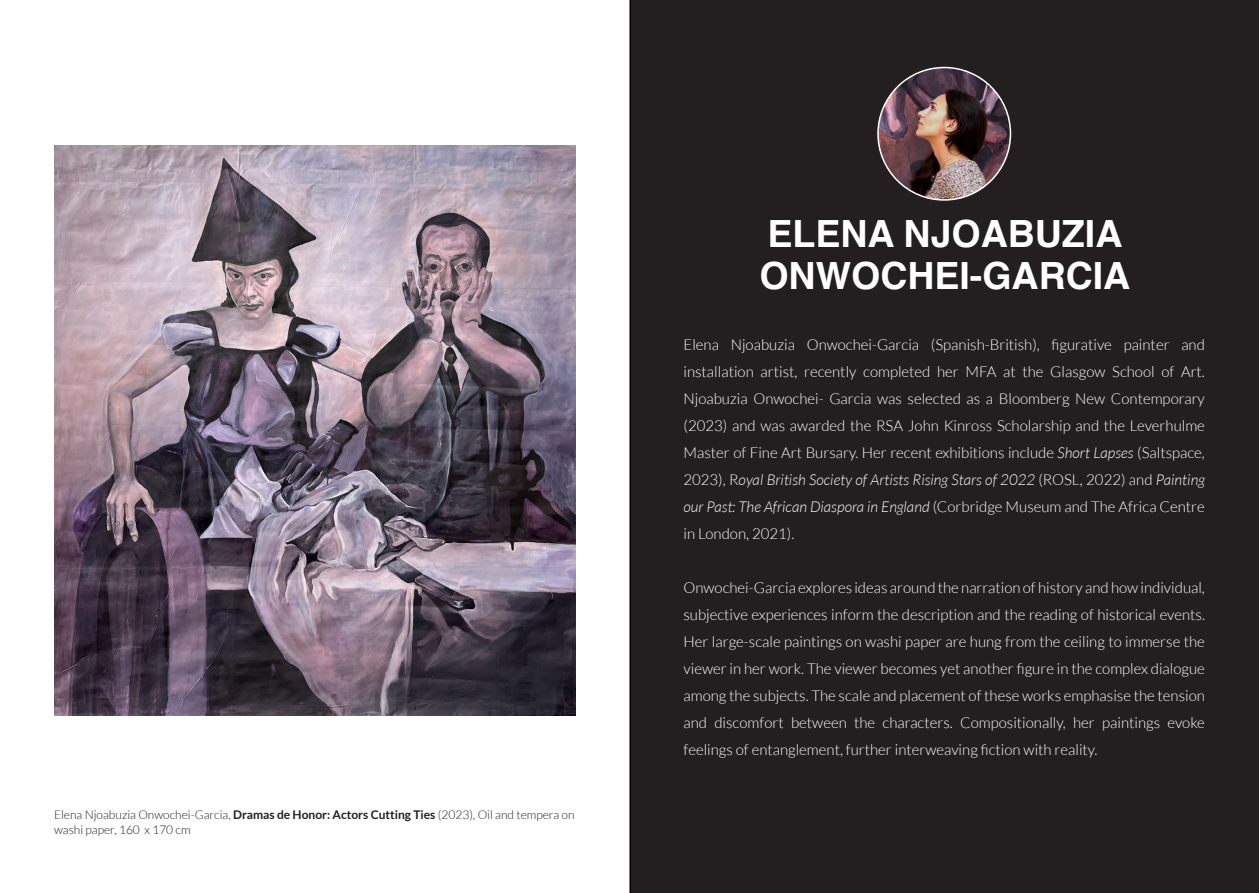
<style>
.page{position:relative;width:1259px;height:893px;background:#fff}
.page>*{position:absolute;margin:0;border:0;box-sizing:border-box;transform-origin:0 0}
.t1{font:700 37.5px "Helvetica";color:#fff}
.t2{font:300 15px/27px "Lato";color:#fff;text-align:justify}
.t3{font:300 12px/14.4px "Lato";color:#231f20}
.s1{font-weight:700}
.s2{font-style:italic}
</style>
<div class="page">
<div style="left:629px;top:0;width:630px;height:893px;background:#231f20"></div>
<img style="left:54px;top:145px;width:521px;height:571px">
<img style="left:878px;top:68px;width:132px;height:132px;border-radius:66px">
<p class="t3" style="left:54px;top:808px;width:522px">Elena Njoabuzia Onwochei-Garcia, <span class="s1">Dramas de Honor: Actors Cutting Ties</span> (2023), Oil and tempera on washi paper, 160 x 170 cm</p>
<p class="t1" style="left:767px;top:211px;width:356px">ELENA NJOABUZIA</p>
<p class="t1" style="left:759px;top:253px;width:372px">ONWOCHEI-GARCIA</p>
<p class="t2" style="left:683px;top:331px;width:523px">Elena Njoabuzia Onwochei-Garcia (Spanish-British), figurative painter and installation artist, recently completed her MFA at the Glasgow School of Art.<br>Njoabuzia Onwochei- Garcia was selected as a Bloomberg New Contemporary (2023) and was awarded the RSA John Kinross Scholarship and the Leverhulme Master of Fine Art Bursary. Her recent exhibitions include <span class="s2">Short Lapses</span> (Saltspace, 2023), R<span class="s2">oyal British Society of Artists Rising Stars of 2022</span> (ROSL, 2022) and <span class="s2">Painting our Past: The African Diaspora in England</span> (Corbridge Museum and The Africa Centre in London, 2021).</p>
<p class="t2" style="left:683px;top:574px;width:523px">Onwochei-Garcia explores ideas around the narration of history and how individual, subjective experiences inform the description and the reading of historical events.<br>Her large-scale paintings on washi paper are hung from the ceiling to immerse the viewer in her work. The viewer becomes yet another figure in the complex dialogue among the subjects. The scale and placement of these works emphasise the tension and discomfort between the characters. Compositionally, her paintings evoke feelings of entanglement, further interweaving fiction with reality.</p>
</div>
